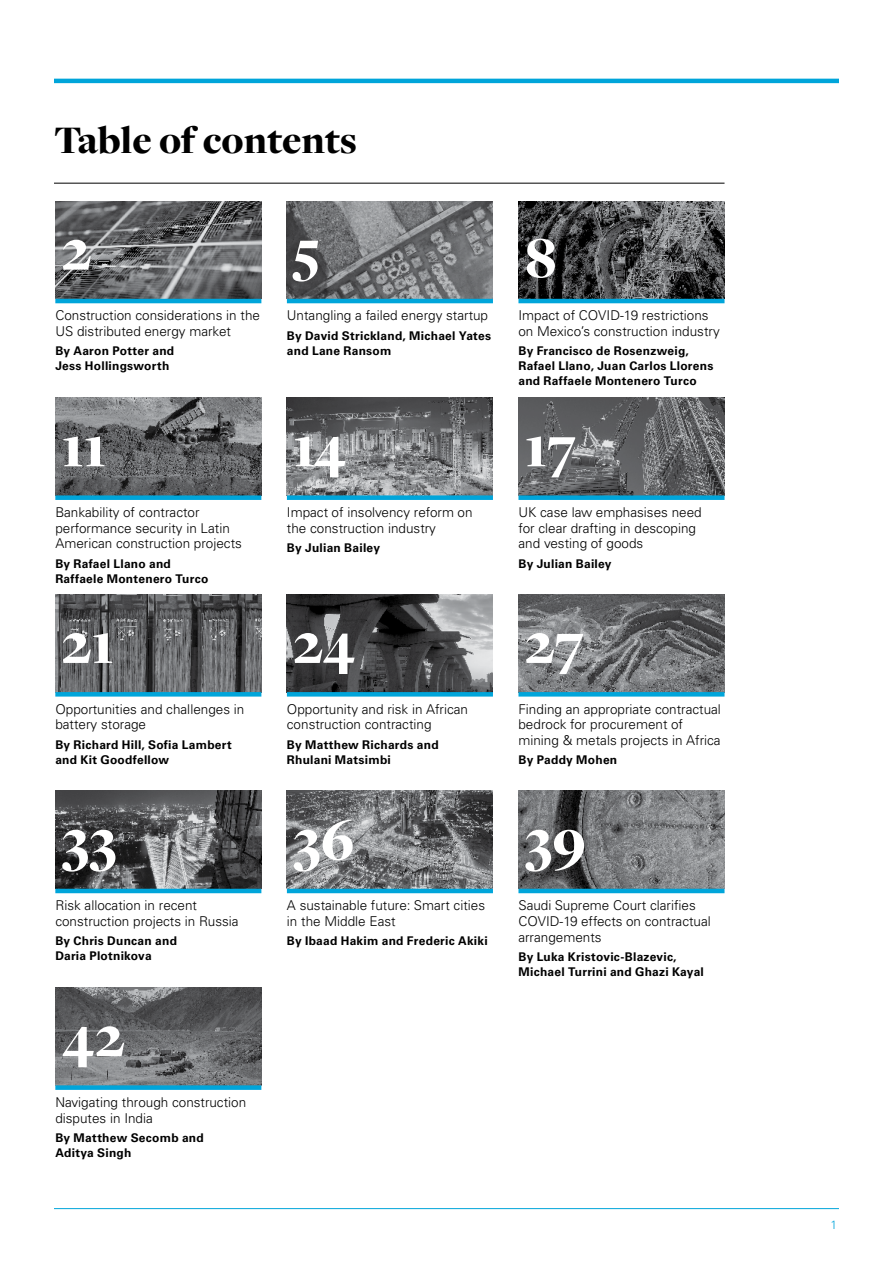
<style>
.page{position:relative;width:893px;height:1263px;background:#fff}
.page>*{position:absolute;margin:0;border:0;box-sizing:border-box;transform-origin:0 0}
.t1{font:900 60px "Freight Disp Pro";color:#fff}
.t2{font:900 40.5px "Freight Disp Pro";color:#000}
.t3{font:300 13.5px/15.8px "Univers LT Pro 45";color:#000}
.t4{font:700 12px/15px "Univers LT Pro 65";letter-spacing:.02em;color:#000}
.t5{font:300 12px "Univers LT Pro 45";color:#00a5da}
</style>
<div class="page">
<hr style="left:54px;top:1208px;width:785px;height:1px;background:#00a5da">
<hr style="left:54px;top:79px;width:785px;height:4px;background:#00a5da">
<hr style="left:54px;top:183px;width:670px;height:1px;background:#000">
<img style="left:55px;top:594px;width:206px;height:98px">
<div style="left:55px;top:692px;width:206px;height:5px;background:#00a5da"></div>
<img style="left:287px;top:594px;width:206px;height:98px">
<div style="left:287px;top:692px;width:206px;height:5px;background:#00a5da"></div>
<img style="left:518px;top:594px;width:206px;height:98px">
<div style="left:518px;top:692px;width:206px;height:5px;background:#00a5da"></div>
<img style="left:55px;top:398px;width:206px;height:97px">
<div style="left:55px;top:495px;width:206px;height:5px;background:#00a5da"></div>
<img style="left:287px;top:398px;width:206px;height:97px">
<div style="left:287px;top:495px;width:206px;height:5px;background:#00a5da"></div>
<img style="left:518px;top:398px;width:206px;height:97px">
<div style="left:518px;top:495px;width:206px;height:5px;background:#00a5da"></div>
<img style="left:55px;top:791px;width:206px;height:98px">
<hr style="left:55px;top:889px;width:206px;height:4px;background:#00a5da">
<img style="left:287px;top:791px;width:206px;height:98px">
<hr style="left:287px;top:889px;width:206px;height:4px;background:#00a5da">
<img style="left:518px;top:791px;width:206px;height:98px">
<hr style="left:518px;top:889px;width:206px;height:4px;background:#00a5da">
<img style="left:55px;top:987px;width:206px;height:98px">
<div style="left:55px;top:1085px;width:206px;height:5px;background:#00a5da"></div>
<img style="left:55px;top:201px;width:206px;height:98px">
<hr style="left:55px;top:299px;width:206px;height:4px;background:#00a5da">
<img style="left:287px;top:201px;width:206px;height:98px">
<hr style="left:287px;top:299px;width:206px;height:4px;background:#00a5da">
<img style="left:518px;top:201px;width:206px;height:98px">
<hr style="left:518px;top:299px;width:206px;height:4px;background:#00a5da">
<h2 class="t2" style="left:54px;top:113px;width:305px">Table of contents</h2>
<h1 class="t1" style="left:62px;top:211px;width:31px">2</h1>
<p class="t3" style="left:55px;top:308px;width:206px">Construction considerations in the<br>US distributed energy market</p>
<p class="t4" style="left:55px;top:344px;width:120px">By Aaron Potter and<br>Jess Hollingsworth</p>
<h1 class="t1" style="left:62px;top:407px;width:46px">11</h1>
<p class="t3" style="left:55px;top:504px;width:188px">Bankability of contractor performance security in Latin<br>American construction projects</p>
<p class="t4" style="left:55px;top:556px;width:155px">By Rafael Llano and<br>Raffaele Montenero Turco</p>
<h1 class="t1" style="left:62px;top:604px;width:54px">21</h1>
<p class="t3" style="left:55px;top:701px;width:191px">Opportunities and challenges in battery storage</p>
<p class="t4" style="left:55px;top:737px;width:178px">By Richard Hill, Sofia Lambert and Kit Goodfellow</p>
<h1 class="t1" style="left:62px;top:801px;width:57px">33</h1>
<p class="t3" style="left:55px;top:897px;width:185px">Risk allocation in recent construction projects in Russia</p>
<p class="t4" style="left:55px;top:933px;width:123px">By Chris Duncan and<br>Daria Plotnikova</p>
<h1 class="t1" style="left:62px;top:997px;width:65px">42</h1>
<p class="t3" style="left:55px;top:1094px;width:192px">Navigating through construction disputes in India</p>
<p class="t4" style="left:55px;top:1130px;width:150px">By Matthew Secomb and<br>Aditya Singh</p>
<h1 class="t1" style="left:293px;top:211px;width:28px">5</h1>
<h1 class="t1" style="left:525px;top:218px;width:33px">8</h1>
<p class="t3" style="left:518px;top:308px;width:203px">Impact of COVID-19 restrictions on Mexico’s construction industry</p>
<p class="t4" style="left:518px;top:344px;width:196px">By Francisco de Rosenzweig,<br>Rafael Llano, Juan Carlos Llorens and Raffaele Montenero Turco</p>
<p class="t3" style="left:287px;top:308px;width:203px">Untangling a failed energy startup</p>
<p class="t4" style="left:287px;top:328px;width:206px">By David Strickland, Michael Yates and Lane Ransom</p>
<h1 class="t1" style="left:293px;top:407px;width:54px">14</h1>
<p class="t3" style="left:287px;top:504px;width:187px">Impact of insolvency reform on the construction industry</p>
<p class="t4" style="left:287px;top:540px;width:95px">By Julian Bailey</p>
<h1 class="t1" style="left:293px;top:604px;width:63px">24</h1>
<p class="t3" style="left:287px;top:701px;width:183px">Opportunity and risk in African construction contracting</p>
<p class="t4" style="left:287px;top:737px;width:153px">By Matthew Richards and<br>Rhulani Matsimbi</p>
<h1 class="t1" style="left:293px;top:801px;width:63px">36</h1>
<p class="t3" style="left:287px;top:897px;width:200px">A sustainable future: Smart cities in the Middle East</p>
<p class="t4" style="left:287px;top:933px;width:202px">By Ibaad Hakim and Frederic Akiki</p>
<h1 class="t1" style="left:525px;top:407px;width:53px">17</h1>
<p class="t3" style="left:518px;top:504px;width:185px">UK case law emphasises need for clear drafting in descoping and vesting of goods</p>
<p class="t4" style="left:518px;top:556px;width:95px">By Julian Bailey</p>
<h1 class="t1" style="left:525px;top:604px;width:60px">27</h1>
<p class="t3" style="left:518px;top:701px;width:204px">Finding an appropriate contractual bedrock for procurement of mining &amp; metals projects in Africa</p>
<p class="t4" style="left:518px;top:753px;width:100px">By Paddy Mohen</p>
<h1 class="t1" style="left:525px;top:801px;width:63px">39</h1>
<p class="t3" style="left:518px;top:897px;width:194px">Saudi Supreme Court clarifies<br>COVID-19 effects on contractual arrangements</p>
<p class="t4" style="left:518px;top:949px;width:187px">By Luka Kristovic-Blazevic,<br>Michael Turrini and Ghazi Kayal</p>
<p class="t5" style="left:830px;top:1218px;width:8px">1</p>
</div>
